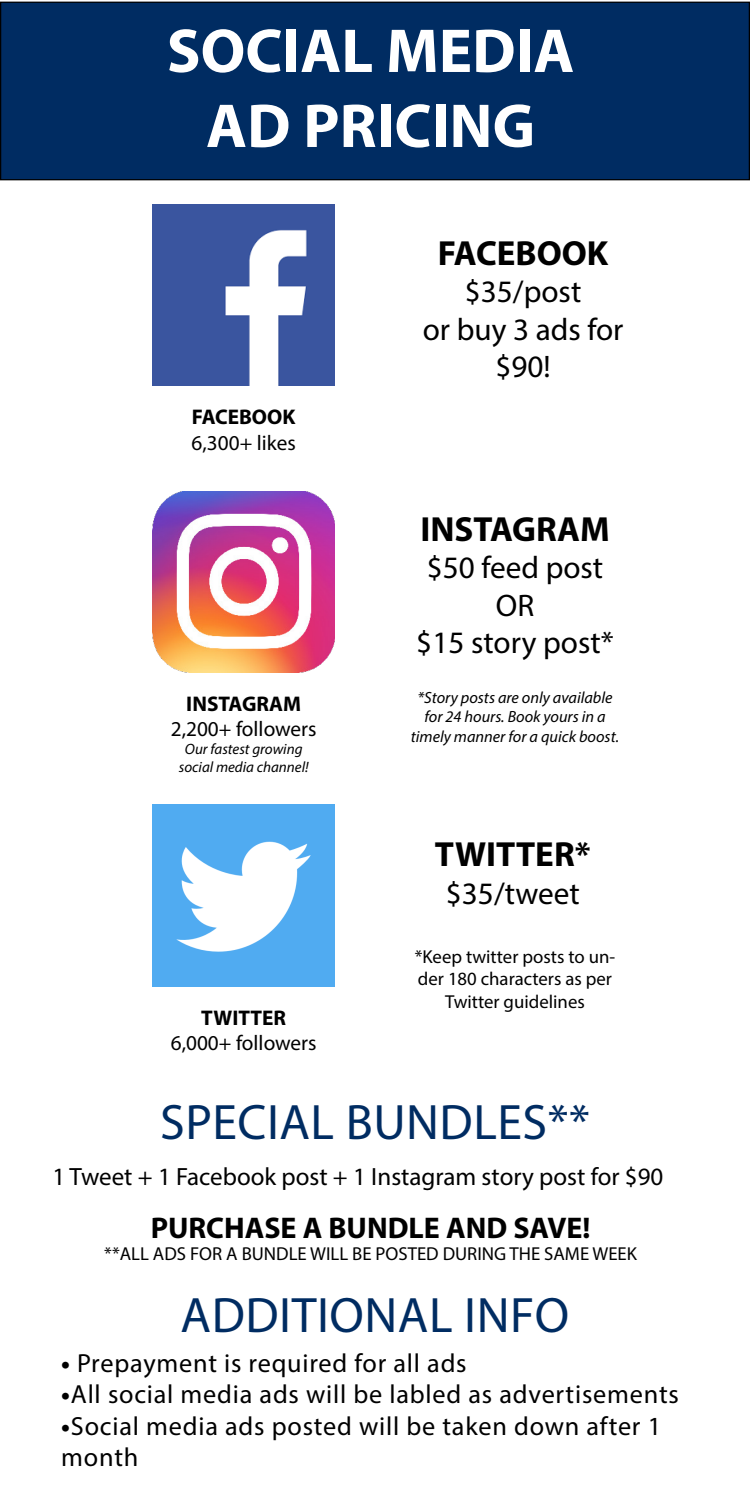
<style>
.page{position:relative;width:750px;height:1500px;background:#fff}
.page>*{position:absolute;margin:0;border:0;box-sizing:border-box;transform-origin:0 0}
.t1{font:700 62.5px/75px "Myriad Pro";color:#fff;text-align:center}
.t2{font:50px "Myriad Pro";letter-spacing:.01em;color:#002c62}
.t3{font:700 35px "Myriad Pro";color:#000}
.t4{font:31.25px/37.5px "Myriad Pro";color:#000;text-align:center}
.t5{font:700 30px "Myriad Pro";color:#000}
.t6{font:26.25px/31.5px "Myriad Pro";letter-spacing:.03em;color:#000}
.t7{font:25px "Myriad Pro";color:#000}
.t8{font:21.25px "Myriad Pro";color:#000}
.t9{font:700 21.25px "Myriad Pro";color:#000}
.Footnote{font:18.75px/22.5px "Myriad Pro";color:#000;text-align:center}
.Footnote-2{font:italic 16.25px/19.5px "Myriad Pro";color:#000;text-align:center}
.t10{font:italic 15px/18px "Myriad Pro";color:#000;text-align:center}
.s1{font-weight:700}
</style>
<div class="page">
<img style="left:153px;top:491px;width:182px;height:181px">
<img style="left:152px;top:205px;width:183px;height:181px">
<img style="left:152px;top:805px;width:183px;height:181px">
<div style="left:1px;top:2px;width:748px;height:178px;background:#002c62"></div>
<div style="left:0;top:2px;width:750px;height:178px;border:1px solid #000"></div>
<h1 class="t1" style="left:167px;top:11px;width:409px">SOCIAL MEDIA<br>AD PRICING</h1>
<h2 class="t9" style="left:192px;top:403px;width:105px">FACEBOOK</h2>
<p class="t8" style="left:192px;top:429px;width:106px">6,300+ likes</p>
<h2 class="t9" style="left:186px;top:690px;width:116px">INSTAGRAM</h2>
<p class="t8" style="left:171px;top:716px;width:147px">2,200+ followers</p>
<p class="t10" style="left:179px;top:740px;width:132px">Our fastest growing social media channel!</p>
<h2 class="t9" style="left:201px;top:1004px;width:86px">TWITTER</h2>
<p class="t8" style="left:171px;top:1030px;width:147px">6,000+ followers</p>
<p class="t3" style="left:438px;top:230px;width:172px">FACEBOOK</p>
<h2 class="t4" style="left:423px;top:272px;width:202px">$35/post<br>or buy 3 ads for $90!</h2>
<h2 class="t3" style="left:420px;top:506px;width:191px">INSTAGRAM</h2>
<h2 class="t4" style="left:416px;top:549px;width:199px">$50 feed post<br>OR<br>$15 story post*</h2>
<p class="Footnote-2" style="left:411px;top:687px;width:210px">*Story posts are only available for 24 hours. Book yours in a timely manner for a quick boost.</p>
<h2 class="t3" style="left:435px;top:831px;width:157px">TWITTER*</h2>
<h2 class="t4" style="left:446px;top:874px;width:135px">$35/tweet</h2>
<p class="Footnote" style="left:415px;top:945px;width:202px">*Keep twitter posts to un&shy;der 180 characters as per<br>Twitter guidelines</p>
<h3 class="t2" style="left:160px;top:1091px;width:431px">SPECIAL BUNDLES**</h3>
<p class="t7" style="left:52px;top:1161px;width:612px">1 Tweet + 1 Facebook post + 1 Instagram story post for $90</p>
<h4 class="t5" style="left:151px;top:1208px;width:441px">PURCHASE A BUNDLE AND SAVE!</h4>
<p class="Footnote" style="left:104px;top:1243px;width:534px">**ALL ADS FOR A BUNDLE WILL BE POSTED DURING THE SAME WEEK</p>
<h3 class="t2" style="left:181px;top:1285px;width:390px">ADDITIONAL INFO</h3>
<p class="t6" style="left:61px;top:1347px;width:407px"><span class="s1">•</span> Prepayment is required for all ads</p>
<p class="t6" style="left:61px;top:1378px;width:619px"><span class="s1">•</span>All social media ads will be labled as advertisements</p>
<p class="t6" style="left:61px;top:1410px;width:601px"><span class="s1">•</span>Social media ads posted will be taken down after 1 month</p>
</div>
